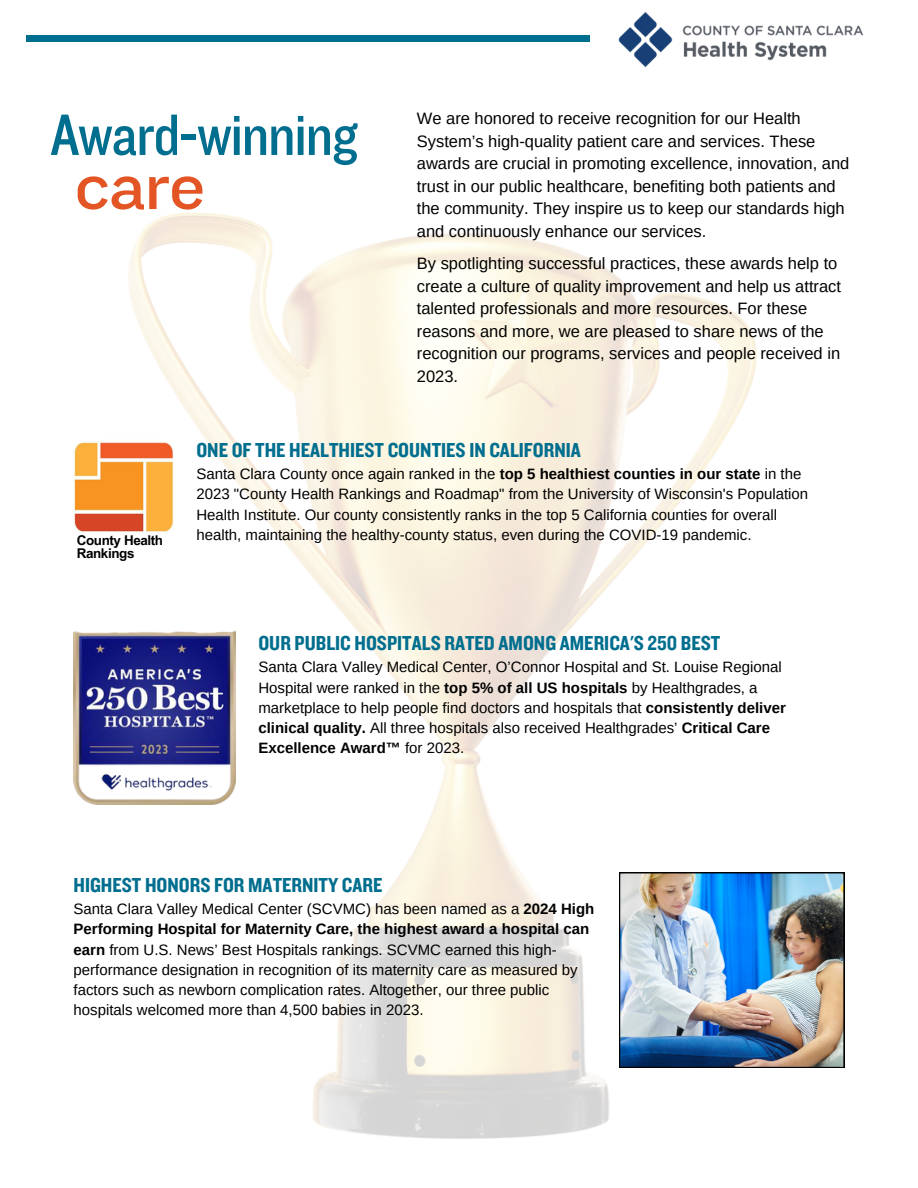
<style>
.page{position:relative;width:918px;height:1188px;background:#fff}
.page>*{position:absolute;margin:0;border:0;box-sizing:border-box;transform-origin:0 0}
.t1{font:68.1px "Knockout 32";color:#e35525}
.t2{font:60.6px "Knockout 30";letter-spacing:-.02em;color:#006e8e}
.t3{font:21px "Knockout 50";color:#006e8e}
.t4{font:16.5px/22.5px "Arimo";color:#000}
.t5{font:15px/20.2px "Arimo";color:#000}
.t6{font:700 13.5px "Arial MT Pro";letter-spacing:-.03em;color:#000}
.s1{font-weight:700}
</style>
<div class="page">
<img style="left:128px;top:212px;width:629px;height:927px">
<img style="left:74px;top:631px;width:162px;height:174px">
<img style="left:74px;top:437px;width:100px;height:100px">
<img style="left:619px;top:872px;width:225px;height:196px">
<div style="left:26px;top:35px;width:564px;height:6px;background:#006e8e"></div>
<img style="left:618px;top:12px;width:246px;height:56px">
<p class="t2" style="left:50px;top:97px;width:309px">Award-winning</p>
<p class="t1" style="left:74px;top:144px;width:133px">care</p>
<h3 class="t4" style="left:417px;top:107px;width:434px">We are honored to receive recognition for our Health System’s high-quality patient care and services. These awards are crucial in promoting excellence, innovation, and trust in our public healthcare, benefiting both patients and the community. They inspire us to keep our standards high and continuously enhance our services.</h3>
<p class="t4" style="left:417px;top:252px;width:426px">By spotlighting successful practices, these awards help to create a culture of quality improvement and help us attract talented professionals and more resources. For these reasons and more, we are pleased to share news of the recognition our programs, services and people received in 2023.</p>
<h3 class="t6" style="left:77px;top:536px;width:88px">County Health</h3>
<p class="t6" style="left:77px;top:548px;width:59px">Rankings</p>
<h1 class="t3" style="left:196px;top:436px;width:386px">ONE OF THE HEALTHIEST COUNTIES IN CALIFORNIA</h1>
<h1 class="t5" style="left:196px;top:464px;width:613px">Santa Clara County once again ranked in the <span class="s1">top 5 healthiest counties in our state</span> in the 2023 "County Health Rankings and Roadmap" from the University of Wisconsin's Population Health Institute. Our county consistently ranks in the top 5 California counties for overall health, maintaining the healthy-county status, even during the COVID-19 pandemic.</h1>
<h2 class="t3" style="left:258px;top:630px;width:464px">OUR PUBLIC HOSPITALS RATED AMONG AMERICA'S 250 BEST</h2>
<h2 class="t5" style="left:258px;top:657px;width:529px">Santa Clara Valley Medical Center, O’Connor Hospital and St. Louise Regional Hospital were ranked in the <span class="s1">top 5% of all US hospitals</span> by Healthgrades, a marketplace to help people find doctors and hospitals that <span class="s1">consistently deliver clinical quality.</span> All three hospitals also received Healthgrades’ <span class="s1">Critical Care Excellence Award™</span> for 2023.</h2>
<h3 class="t3" style="left:74px;top:871px;width:310px">HIGHEST HONORS FOR MATERNITY CARE</h3>
<p class="t5" style="left:74px;top:899px;width:522px">Santa Clara Valley Medical Center (SCVMC) has been named as a <span class="s1">2024 High Performing Hospital for Maternity Care, the highest award a hospital can earn</span> from U.S. News’ Best Hospitals rankings. SCVMC earned this high&shy;performance designation in recognition of its maternity care as measured by factors such as newborn complication rates. Altogether, our three public hospitals welcomed more than 4,500 babies in 2023.</p>
</div>
